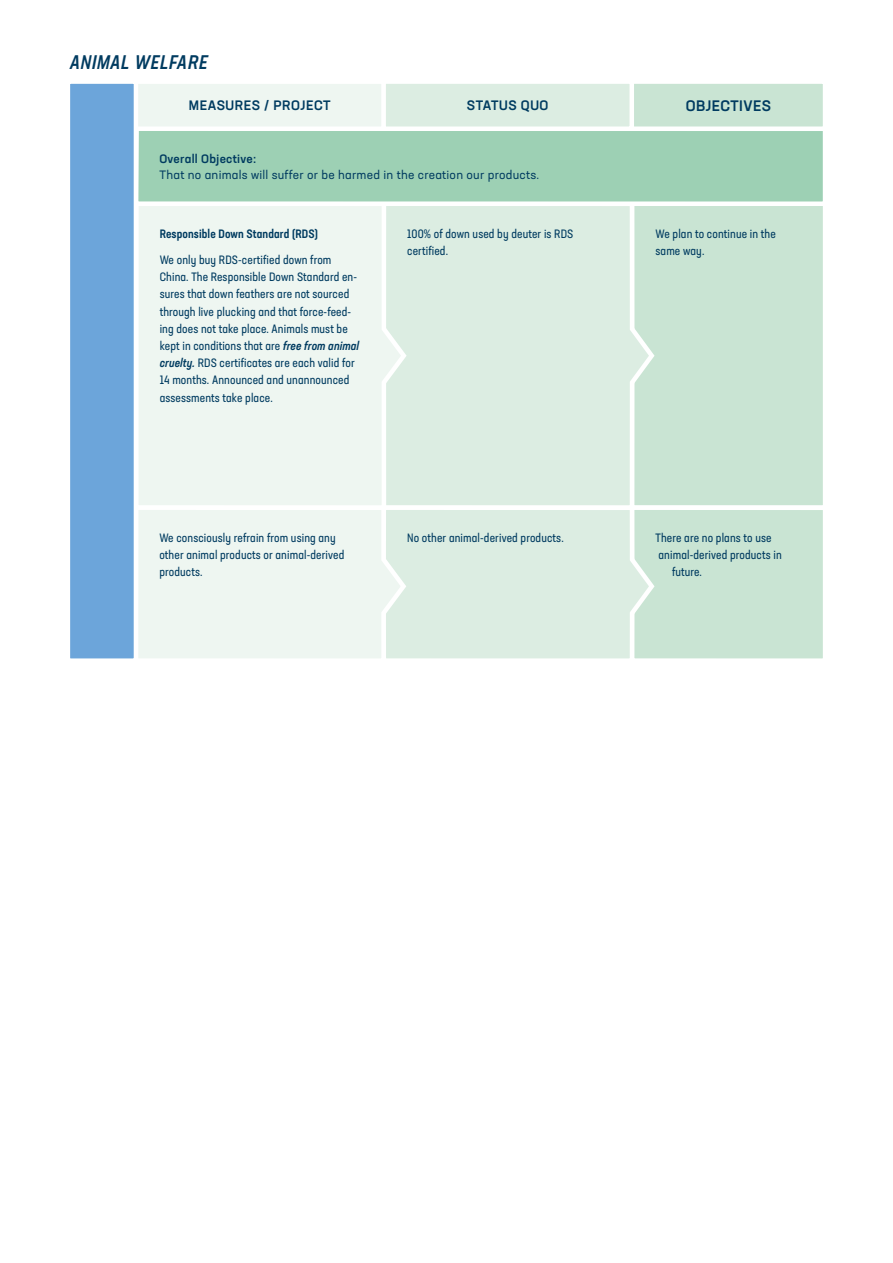
<style>
.page{position:relative;width:893px;height:1263px;background:#fff}
.page>*{position:absolute;margin:0;border:0;box-sizing:border-box;transform-origin:0 0}
.t1{font:italic 500 condensed 19.5px "Neusa Next Std";letter-spacing:.035em;color:#003b60}
.t2{font:500 15px "Neusa Next Std";letter-spacing:.03em;color:#003b60}
.t3{font:500 13.5px "Neusa Next Std";letter-spacing:.04em;color:#003b60}
.t4{font:condensed 12px/17.2px "Neusa Next Std";letter-spacing:.01em;color:#003b60}
.t5{font:12px "Neusa Next Std";letter-spacing:.02em;color:#003b60}
.t6{font:500 condensed 12px "Neusa Next Std";letter-spacing:.01em;color:#003b60}
.t7{font:500 12px "Neusa Next Std";letter-spacing:.02em;color:#003b60}
.s1{font-weight:500;font-style:italic}
</style>
<div class="page">
<svg style="left:140px;top:84px;width:683px;height:575px;background:#d6eade"></svg>
<svg style="left:70px;top:83px;width:70px;height:576px;background:#6fa7da"></svg>
<h1 class="t1" style="left:70px;top:50px;width:139px">ANIMAL WELFARE</h1>
<p class="t3" style="left:189px;top:97px;width:143px">MEASURES / PROJECT</p>
<p class="t3" style="left:467px;top:97px;width:83px">STATUS QUO</p>
<p class="t2" style="left:686px;top:96px;width:87px">OBJECTIVES</p>
<p class="t7" style="left:159px;top:151px;width:98px">Overall Objective:</p>
<p class="t5" style="left:159px;top:168px;width:381px">That no animals will suffer or be harmed in the creation our products.</p>
<p class="t6" style="left:160px;top:226px;width:160px">Responsible Down Standard (RDS)</p>
<p class="t4" style="left:160px;top:251px;width:201px">We only buy RDS-certified down from China. The Responsible Down Standard en&shy;sures that down feathers are not sourced through live plucking and that force-feed&shy;ing does not take place. Animals must be kept in conditions that are <span class="s1">free from animal cruelty.</span> RDS certificates are each valid for 14 months. Announced and unannounced assessments take place.</p>
<p class="t4" style="left:407px;top:225px;width:168px">100% of down used by deuter is RDS certified.</p>
<p class="t4" style="left:655px;top:225px;width:122px">We plan to continue in the same way.</p>
<p class="t4" style="left:159px;top:529px;width:186px">We consciously refrain from using any other animal products or animal-derived products.</p>
<p class="t4" style="left:407px;top:529px;width:158px">No other animal-derived products.</p>
<p class="t4" style="left:655px;top:529px;width:118px">There are no plans to use</p>
<p class="t4" style="left:658px;top:546px;width:125px">animal-derived products in</p>
<p class="t4" style="left:672px;top:563px;width:31px">future.</p>
</div>
